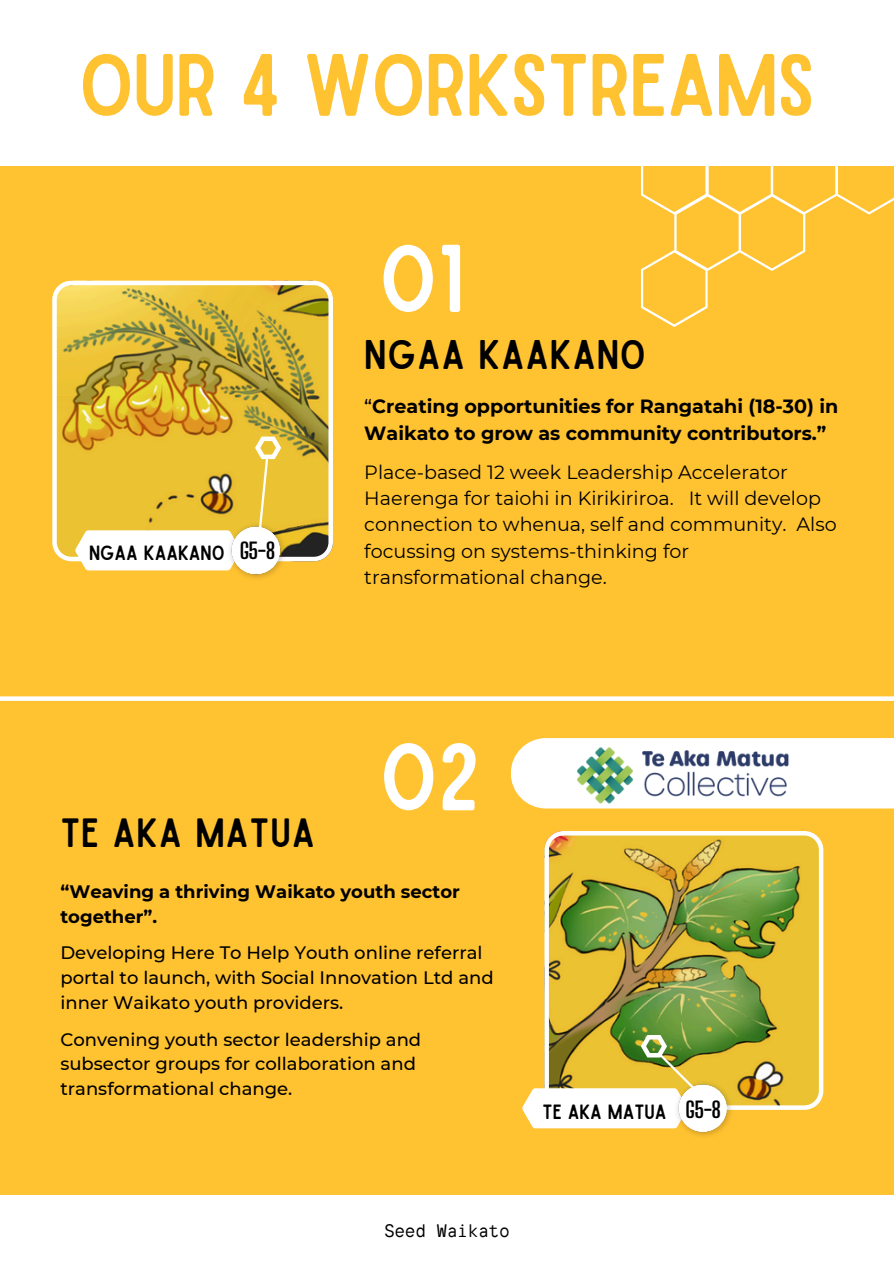
<style>
.page{position:relative;width:894px;height:1264px;background:#fff}
.page>*{position:absolute;margin:0;border:0;box-sizing:border-box;transform-origin:0 0}
.t1{font:91.65px "Sailors";color:#fff}
.t2{font:84.45px "Sailors";letter-spacing:-.02em;color:#ffc230}
.t3{font:39.6px "Sailors";letter-spacing:.02em;color:#000}
.t4{font:39px "Sailors";letter-spacing:.02em;color:#000}
.t5{font:700 21.9px "Big Shoulders Display";color:#000}
.t6{font:19.65px "Sailors";color:#000}
.t7{font:19.05px/26.1px "Montserrat";color:#000}
.t8{font:700 19.05px/26.1px "Montserrat";color:#000}
.t9{font:500 18px/24.8px "Montserrat";color:#000}
.t10{font:700 18px/24.8px "Montserrat";color:#000}
.t11{font:18px "TT Interphases Mono";letter-spacing:-.02em;color:#000}
.s1{font-weight:500}
</style>
<div class="page">
<div style="left:0;top:0;width:893px;height:1263px;background:#ffc230"></div>
<svg style="left:641px;top:166px;width:252px;height:161px"></svg>
<img style="left:544px;top:867px;width:279px;height:242px">
<img style="left:673px;top:1079px;width:60px;height:57px">
<svg style="left:522px;top:1034px;width:179px;height:94px"></svg>
<div style="left:695px;top:1090px;width:7px;height:7px;border:2px solid #fff"></div>
<div style="left:0;top:0;width:893px;height:166px;background:#fff"></div>
<div style="left:0;top:1195px;width:893px;height:68px;background:#fff"></div>
<svg style="left:52px;top:281px;width:280px;height:280px"></svg>
<div style="left:76px;top:530px;width:151px;height:40px;background:#fff"></div>
<img style="left:227px;top:521px;width:60px;height:57px">
<svg style="left:251px;top:436px;width:30px;height:118px"></svg>
<div style="left:0;top:696px;width:893px;height:5px;background:#fff"></div>
<svg style="left:511px;top:738px;width:382px;height:70px;fill:#fff"></svg>
<img style="left:522px;top:696px;width:349px;height:171px">
<p class="t2" style="left:79px;top:54px;width:737px">OUR 4 WORKSTREAMS</p>
<p class="t6" style="left:89px;top:545px;width:137px">NGAA KAAKANO</p>
<h2 class="t5" style="left:240px;top:537px;width:37px">G5-8</h2>
<p class="t1" style="left:379px;top:245px;width:87px">01</p>
<h4 class="t3" style="left:364px;top:340px;width:283px">NGAA KAAKANO</h4>
<p class="t8" style="left:364px;top:393px;width:475px"><span class="s1">“</span>Creating opportunities for Rangatahi (18-30) in<br>Waikato to grow as community contributors.”</p>
<p class="t7" style="left:364px;top:459px;width:474px">Place-based 12 week Leadership Accelerator Haerenga for taiohi in Kirikiriroa. It will develop connection to whenua, self and community. Also focussing on systems-thinking for transformational change.</p>
<p class="t1" style="left:379px;top:743px;width:102px">02</p>
<p class="t4" style="left:60px;top:818px;width:256px">TE AKA MATUA</p>
<h2 class="t10" style="left:60px;top:878px;width:401px">“Weaving a thriving Waikato youth sector together”.</h2>
<h5 class="t9" style="left:60px;top:940px;width:434px">Developing Here To Help Youth online referral portal to launch, with Social Innovation Ltd and inner Waikato youth providers.</h5>
<p class="t9" style="left:60px;top:1026px;width:362px">Convening youth sector leadership and subsector groups for collaboration and transformational change.</p>
<p class="t6" style="left:542px;top:1104px;width:125px">TE AKA MATUA</p>
<p class="t5" style="left:685px;top:1096px;width:37px">G5-8</p>
<h3 class="t11" style="left:384px;top:1219px;width:127px">Seed Waikato</h3>
</div>
